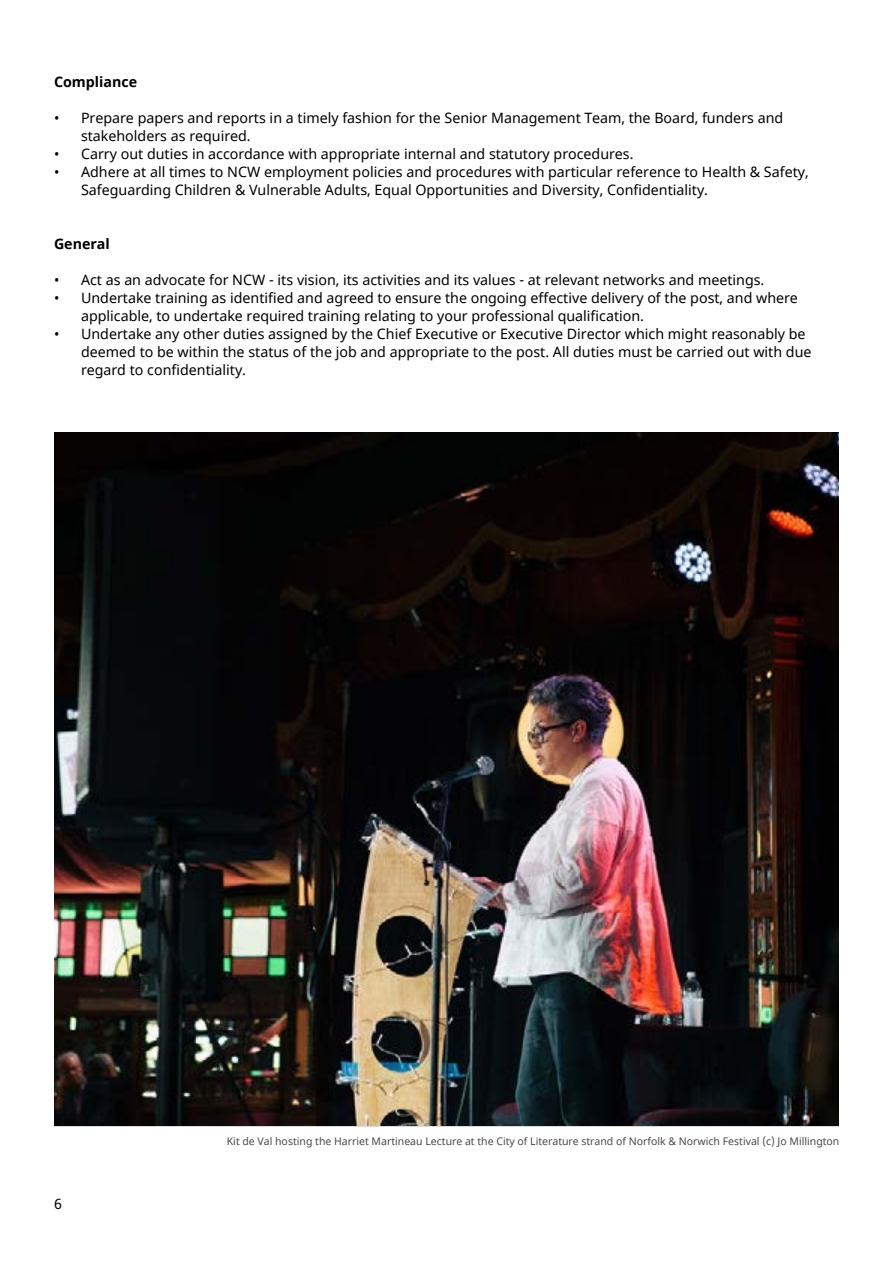
<style>
.page{position:relative;width:893px;height:1263px;background:#fff}
.page>*{position:absolute;margin:0;border:0;box-sizing:border-box;transform-origin:0 0}
.t1{font:14.25px/18px "Noto Sans";color:#000}
.t2{font:700 14.25px "Noto Sans";color:#000}
.t3{font:10.5px "Noto Sans";color:#4a4a49}
</style>
<div class="page">
<img style="left:54px;top:432px;width:785px;height:693px">
<p class="t2" style="left:54px;top:75px;width:85px">Compliance</p>
<p class="t1" style="left:81px;top:110px;width:704px;text-indent:-27px">• Prepare papers and reports in a timely fashion for the Senior Management Team, the Board, funders and stakeholders as required.</p>
<p class="t1" style="left:54px;top:146px;width:581px">• Carry out duties in accordance with appropriate internal and statutory procedures.</p>
<p class="t1" style="left:81px;top:164px;width:729px;text-indent:-27px">• Adhere at all times to NCW employment policies and procedures with particular reference to Health &amp; Safety,<br>Safeguarding Children &amp; Vulnerable Adults, Equal Opportunities and Diversity, Confidentiality.</p>
<p class="t2" style="left:54px;top:237px;width:57px">General</p>
<p class="t1" style="left:54px;top:272px;width:712px">• Act as an advocate for NCW - its vision, its activities and its values - at relevant networks and meetings.</p>
<p class="t1" style="left:81px;top:290px;width:718px;text-indent:-27px">• Undertake training as identified and agreed to ensure the ongoing effective delivery of the post, and where applicable, to undertake required training relating to your professional qualification.</p>
<p class="t1" style="left:81px;top:326px;width:732px;text-indent:-27px">• Undertake any other duties assigned by the Chief Executive or Executive Director which might reasonably be deemed to be within the status of the job and appropriate to the post. All duties must be carried out with due regard to confidentiality.</p>
<p class="t1" style="left:54px;top:1195px;width:9px">6</p>
<p class="t3" style="left:227px;top:1134px;width:614px">Kit de Val hosting the Harriet Martineau Lecture at the City of Literature strand of Norfolk &amp; Norwich Festival (c) Jo Millington</p>
</div>
